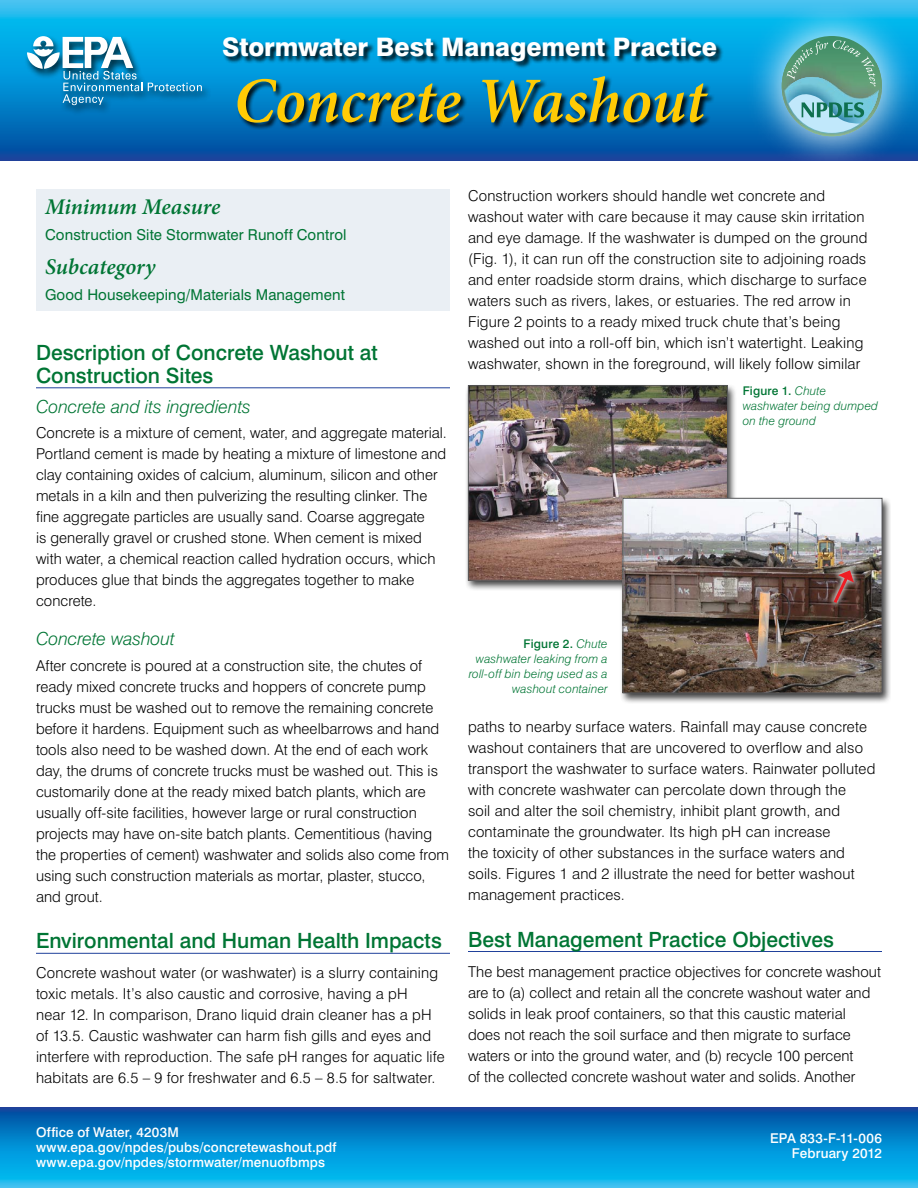
<style>
.page{position:relative;width:918px;height:1188px;background:#fff}
.page>*{position:absolute;margin:0;border:0;box-sizing:border-box;transform-origin:0 0}
.Factsheet_Subhead{font:italic 600 64.5px "Minion Pro";letter-spacing:-.01em;color:#ffcb05}
.Factsheet_Header{font:800 25.5px "Swiss 721 BT";letter-spacing:-.005em;color:#fff}
.box_title{font:italic 600 22.5px "Minion Pro";color:#007534}
.subhead{font:500 21px/22.5px "Swiss 721 BT";color:#007534}
.subhead_1{font:italic 300 18px "Swiss 721 BT";letter-spacing:-.005em;color:#007534}
.body_text{font:300 15px/21px "Swiss 721 BT";letter-spacing:.005em;color:#000}
.box_text{font:15px "Swiss 721 BT";letter-spacing:.005em;color:#007534}
.footer_right{font:500 13.5px/15px "Swiss 721 BT";letter-spacing:.01em;color:#fff}
.figure_title_right{font:italic 300 12px/15px "Swiss 721 BT";letter-spacing:.01em;color:#007534;text-align:right}
.figure_title_left{font:italic 300 12px/15px "Swiss 721 BT";letter-spacing:.015em;color:#007534}
.s1{font-weight:500;font-style:normal}
</style>
<div class="page">
<svg style="left:0;top:0;width:918px;height:160px;background:#0e8acc"></svg>
<hr style="left:468px;top:951px;width:414px;height:1px;background:#20419b">
<hr style="left:36px;top:387px;width:414px;height:1px;background:#20419b">
<hr style="left:36px;top:953px;width:414px;height:1px;background:#20419b">
<div style="left:23px;top:34px;width:187px;height:81px;background:#000;opacity:.75"></div>
<svg style="left:148px;top:83px;width:54px;height:8px"></svg>
<svg style="left:27px;top:36px;width:115px;height:69px"></svg>
<div style="left:464px;top:383px;width:272px;height:208px;background:#000;opacity:.75"></div>
<img style="left:470px;top:388px;width:256px;height:190px">
<div style="left:468px;top:386px;width:260px;height:194px;border:1px solid #58595b"></div>
<svg style="left:0;top:1107px;width:918px;height:81px;background:#068cd0"></svg>
<div style="left:36px;top:189px;width:414px;height:122px;background:#eaeff4"></div>
<div style="left:619px;top:496px;width:272px;height:208px;background:#000;opacity:.75"></div>
<img style="left:625px;top:500px;width:255px;height:191px">
<div style="left:623px;top:498px;width:259px;height:195px;border:1px solid #58595b"></div>
<div style="left:826px;top:563px;width:33px;height:44px;background:#fff;opacity:.75"></div>
<svg style="left:831px;top:570px;width:23px;height:36px"></svg>
<div style="left:740px;top:0;width:175px;height:169px;background:#fff;opacity:.75"></div>
<img style="left:782px;top:63px;width:100px;height:73px">
<img style="left:783px;top:83px;width:85px;height:53px">
<svg style="left:785px;top:40px;width:93px;height:93px;background:#6bada7"></svg>
<div style="left:222px;top:37px;width:501px;height:93px;background:#000;opacity:.9"></div>
<p class="Factsheet_Header" style="left:222px;top:32px;width:497px">Stormwater Best Management Practice</p>
<p class="Factsheet_Subhead" style="left:233px;top:56px;width:474px">Concrete Washout</p>
<p class="box_title" style="left:45px;top:191px;width:177px">Minimum Measure</p>
<p class="box_text" style="left:45px;top:225px;width:303px">Construction Site Stormwater Runoff Control</p>
<p class="box_title" style="left:45px;top:251px;width:112px">Subcategory</p>
<p class="box_text" style="left:45px;top:285px;width:302px">Good Housekeeping/Materials Management</p>
<p class="subhead" style="left:36px;top:342px;width:343px">Description of Concrete Washout at<br>Construction Sites</p>
<p class="subhead_1" style="left:36px;top:396px;width:217px">Concrete and its ingredients</p>
<p class="body_text" style="left:36px;top:422px;width:412px">Concrete is a mixture of cement, water, and aggregate material.<br>Portland cement is made by heating a mixture of limestone and clay containing oxides of calcium, aluminum, silicon and other metals in a kiln and then pulverizing the resulting clinker. The fine aggregate particles are usually sand. Coarse aggregate<br>is generally gravel or crushed stone. When cement is mixed with water, a chemical reaction called hydration occurs, which produces glue that binds the aggregates together to make concrete.</p>
<p class="subhead_1" style="left:36px;top:628px;width:140px">Concrete washout</p>
<p class="body_text" style="left:36px;top:655px;width:415px">After concrete is poured at a construction site, the chutes of ready mixed concrete trucks and hoppers of concrete pump trucks must be washed out to remove the remaining concrete before it hardens. Equipment such as wheelbarrows and hand tools also need to be washed down. At the end of each work day, the drums of concrete trucks must be washed out. This is customarily done at the ready mixed batch plants, which are usually off-site facilities, however large or rural construction projects may have on-site batch plants. Cementitious (having the properties of cement) washwater and solids also come from using such construction materials as mortar, plaster, stucco, and grout.</p>
<p class="subhead" style="left:36px;top:930px;width:407px">Environmental and Human Health Impacts</p>
<p class="body_text" style="left:36px;top:962px;width:410px">Concrete washout water (or washwater) is a slurry containing toxic metals. It’s also caustic and corrosive, having a pH<br>near 12. In comparison, Drano liquid drain cleaner has a pH of 13.5. Caustic washwater can harm fish gills and eyes and interfere with reproduction. The safe pH ranges for aquatic life habitats are 6.5 – 9 for freshwater and 6.5 – 8.5 for saltwater.</p>
<p class="body_text" style="left:468px;top:185px;width:401px">Construction workers should handle wet concrete and washout water with care because it may cause skin irritation and eye damage. If the washwater is dumped on the ground (Fig. 1), it can run off the construction site to adjoining roads and enter roadside storm drains, which discharge to surface waters such as rivers, lakes, or estuaries. The red arrow in Figure 2 points to a ready mixed truck chute that’s being washed out into a roll-off bin, which isn’t watertight. Leaking washwater, shown in the foreground, will likely follow similar</p>
<p class="figure_title_right" style="left:469px;top:636px;width:141px"><span class="s1">Figure 2.</span> Chute washwater leaking from a roll-off bin being used as a washout container</p>
<p class="figure_title_left" style="left:743px;top:383px;width:137px"><span class="s1">Figure 1.</span> Chute washwater being dumped on the ground</p>
<p class="body_text" style="left:468px;top:716px;width:409px">paths to nearby surface waters. Rainfall may cause concrete washout containers that are uncovered to overflow and also transport the washwater to surface waters. Rainwater polluted with concrete washwater can percolate down through the<br>soil and alter the soil chemistry, inhibit plant growth, and contaminate the groundwater. Its high pH can increase<br>the toxicity of other substances in the surface waters and soils. Figures 1 and 2 illustrate the need for better washout management practices.</p>
<p class="subhead" style="left:468px;top:928px;width:367px">Best Management Practice Objectives</p>
<p class="body_text" style="left:468px;top:961px;width:415px">The best management practice objectives for concrete washout are to (a) collect and retain all the concrete washout water and solids in leak proof containers, so that this caustic material does not reach the soil surface and then migrate to surface waters or into the ground water, and (b) recycle 100 percent<br>of the collected concrete washout water and solids. Another</p>
<p class="footer_right" style="left:36px;top:1125px;width:144px">Office of Water, 4203M</p>
<p class="footer_right" style="left:36px;top:1140px;width:302px">www.epa.gov/npdes/pubs/concretewashout.pdf www.epa.gov/npdes/stormwater/menuofbmps</p>
<p class="footer_right" style="left:770px;top:1131px;width:113px;text-align:right">EPA 833-F-11-006<br>February 2012</p>
</div>
